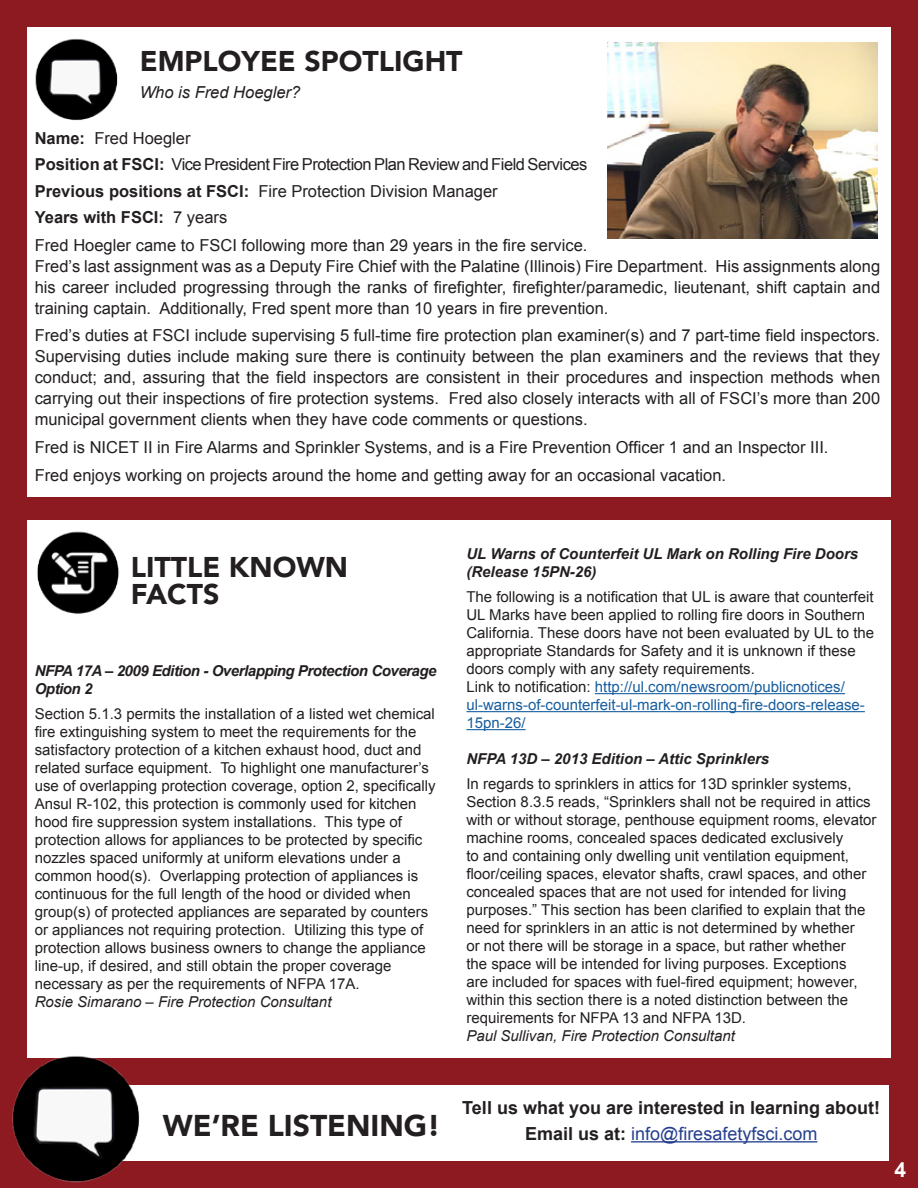
<style>
.page{position:relative;width:918px;height:1188px;background:#8c1a20}
.page>*{position:absolute;margin:0;border:0;box-sizing:border-box;transform-origin:0 0}
.t1{font:900 30px "Avenir";color:#231f20}
.t2{font:900 28.5px/27px "Avenir";color:#231f20}
.t3{font:700 21px "Arial";color:#fff}
.t4{font:700 18px "Arial";color:#231f20}
.t5{font:18px "Arial";color:#253f8e}
.t6{font:16.5px/21px "Arial";color:#231f20}
.t7{font:16.5px "Arial";letter-spacing:-.03em;color:#231f20}
.t8{font:700 16.5px "Arial";color:#231f20}
.t9{font:italic 16.5px "Arial";color:#231f20}
.t10{font:15px/18px "Arial";color:#231f20}
.t11{font:15px/18px "Arial";color:#175d9e}
.t12{font:italic 700 15px/18px "Arial";color:#231f20}
.t13{font:italic 15px "Arial";color:#231f20}
.t14{font:italic 700 15px/18px "Arial";letter-spacing:-.03em;color:#231f20}
.s1{font-weight:700}
.s2{font-weight:400}
.s3{color:#231f20}
.s4{font-weight:700;color:#231f20}
</style>
<div class="page">
<div style="left:27px;top:27px;width:864px;height:470px;background:#fff"></div>
<img style="left:35px;top:39px;width:83px;height:82px">
<div style="left:27px;top:521px;width:864px;height:537px;background:#fff"></div>
<div style="left:55px;top:1085px;width:833px;height:75px;background:#fff"></div>
<hr style="left:631px;top:1141px;width:186px;height:2px;background:#253f8e">
<img style="left:12px;top:1056px;width:147px;height:127px">
<img style="left:608px;top:43px;width:270px;height:196px">
<hr style="left:595px;top:693px;width:250px;height:1px;background:#175d9e">
<hr style="left:466px;top:711px;width:399px;height:1px;background:#175d9e">
<hr style="left:466px;top:729px;width:60px;height:1px;background:#175d9e">
<img style="left:37px;top:531px;width:82px;height:83px">
<p class="t2" style="left:140px;top:46px;width:324px">EMPLOYEE SPOTLIGHT</p>
<p class="t9" style="left:140px;top:81px;width:162px">Who is Fred Hoegler?</p>
<p class="t6" style="left:35px;top:128px;width:157px"><span class="s1">Name:</span> Fred Hoegler</p>
<p class="t7" style="left:35px;top:154px;width:554px"><span class="s1">Position at FSCI:</span> Vice President Fire Protection Plan Review and Field Services</p>
<p class="t6" style="left:35px;top:181px;width:465px"><span class="s1">Previous positions at FSCI:</span> Fire Protection Division Manager</p>
<p class="t8" style="left:35px;top:206px;width:194px">Years with FSCI: <span class="s2">7 years</span></p>
<p class="t6" style="left:35px;top:235px;width:847px">Fred Hoegler came to FSCI following more than 29 years in the fire service.<br>Fred’s last assignment was as a Deputy Fire Chief with the Palatine (Illinois) Fire Department. His assignments along his career included progressing through the ranks of firefighter, firefighter/paramedic, lieutenant, shift captain and training captain. Additionally, Fred spent more than 10 years in fire prevention.</p>
<p class="t6" style="left:35px;top:325px;width:847px;text-align:justify">Fred’s duties at FSCI include supervising 5 full-time fire protection plan examiner(s) and 7 part-time field inspectors.<br>Supervising duties include making sure there is continuity between the plan examiners and the reviews that they conduct; and, assuring that the field inspectors are consistent in their procedures and inspection methods when carrying out their inspections of fire protection systems. Fred also closely interacts with all of FSCI’s more than 200 municipal government clients when they have code comments or questions.</p>
<p class="t6" style="left:35px;top:437px;width:795px">Fred is NICET II in Fire Alarms and Sprinkler Systems, and is a Fire Prevention Officer 1 and an Inspector III.</p>
<p class="t6" style="left:35px;top:465px;width:693px">Fred enjoys working on projects around the home and getting away for an occasional vacation.</p>
<p class="t2" style="left:131px;top:553px;width:219px">LITTLE KNOWN<br>FACTS</p>
<p class="t14" style="left:35px;top:662px;width:403px">NFPA 17A – 2009 Edition - Overlapping Protection Coverage<br>Option 2</p>
<p class="t10" style="left:35px;top:705px;width:403px">Section 5.1.3 permits the installation of a listed wet chemical fire extinguishing system to meet the requirements for the satisfactory protection of a kitchen exhaust hood, duct and related surface equipment. To highlight one manufacturer’s use of overlapping protection coverage, option 2, specifically Ansul R-102, this protection is commonly used for kitchen hood fire suppression system installations. This type of protection allows for appliances to be protected by specific nozzles spaced uniformly at uniform elevations under a common hood(s). Overlapping protection of appliances is continuous for the full length of the hood or divided when group(s) of protected appliances are separated by counters or appliances not requiring protection. Utilizing this type of protection allows business owners to change the appliance line-up, if desired, and still obtain the proper coverage necessary as per the requirements of NFPA 17A.</p>
<p class="t13" style="left:35px;top:992px;width:298px">Rosie Simarano – Fire Protection Consultant</p>
<p class="t1" style="left:163px;top:1099px;width:279px">WE’RE LISTENING!</p>
<p class="t12" style="left:466px;top:546px;width:393px">UL Warns of Counterfeit UL Mark on Rolling Fire Doors (Release 15PN-26)</p>
<p class="t10" style="left:466px;top:588px;width:409px">The following is a notification that UL is aware that counterfeit UL Marks have been applied to rolling fire doors in Southern California. These doors have not been evaluated by UL to the appropriate Standards for Safety and it is unknown if these doors comply with any safety requirements.</p>
<p class="t11" style="left:466px;top:678px;width:400px"><span class="s3">Link to notification:</span> http://ul.com/newsroom/publicnotices/ ul-warns-of-counterfeit-ul-mark-on-rolling-fire-doors-release-<br>15pn-26/</p>
<p class="t12" style="left:466px;top:750px;width:304px">NFPA 13D – 2013 Edition – Attic Sprinklers</p>
<p class="t10" style="left:466px;top:775px;width:412px">In regards to sprinklers in attics for 13D sprinkler systems, Section 8.3.5 reads, “Sprinklers shall not be required in attics with or without storage, penthouse equipment rooms, elevator machine rooms, concealed spaces dedicated exclusively<br>to and containing only dwelling unit ventilation equipment, floor/ceiling spaces, elevator shafts, crawl spaces, and other concealed spaces that are not used for intended for living purposes.” This section has been clarified to explain that the need for sprinklers in an attic is not determined by whether<br>or not there will be storage in a space, but rather whether<br>the space will be intended for living purposes. Exceptions<br>are included for spaces with fuel-fired equipment; however, within this section there is a noted distinction between the requirements for NFPA 13 and NFPA 13D.</p>
<p class="t13" style="left:466px;top:1026px;width:270px">Paul Sullivan, Fire Protection Consultant</p>
<p class="t4" style="left:462px;top:1096px;width:419px">Tell us what you are interested in learning about!</p>
<p class="t5" style="left:525px;top:1122px;width:294px"><span class="s4">Email us at:</span> info@firesafetyfsci.com</p>
<p class="t3" style="left:894px;top:1155px;width:13px">4</p>
</div>
